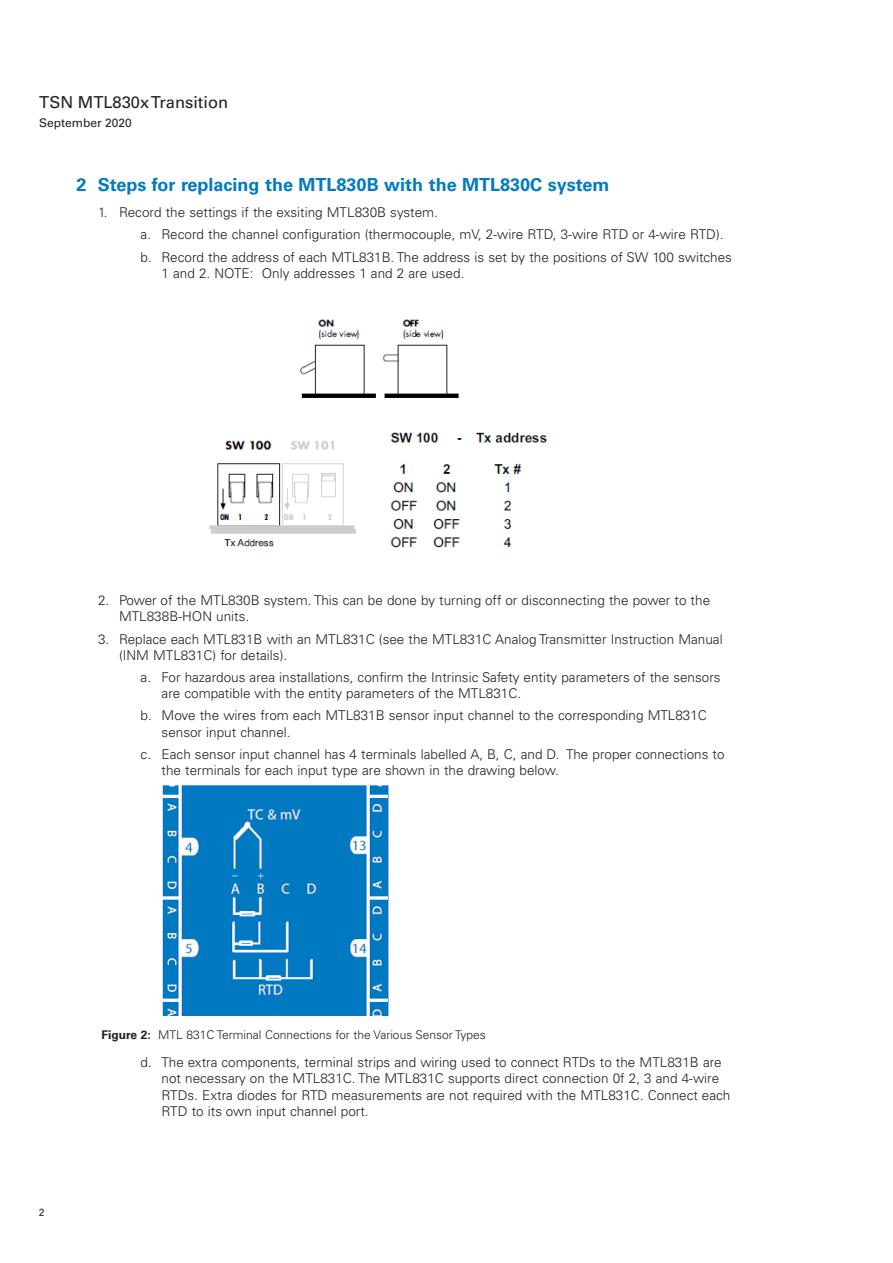
<style>
.page{position:relative;width:893px;height:1263px;background:#fff}
.page>*{position:absolute;margin:0;border:0;box-sizing:border-box;transform-origin:0 0}
.Intro_text{font:700 18px "Univers LT Pro 65";color:#007ac2}
.t1{font:16.5px "Univers LT Pro 55 Roman";color:#231f20}
.t2{font:300 13.5px/16.2px "Univers LT Pro 45";color:#231f20}
.Intro_text-2{font:300 12px "Univers LT Pro 45";color:#231f20}
.t3{font:12px "Univers LT Pro 55 Roman";color:#231f20}
.t4{font:10.5px "Univers LT Pro 55 Roman";color:#231f20}
.s1{font-family:"Univers LT Pro 65";font-weight:700}
</style>
<div class="page">
<img style="left:209px;top:319px;width:338px;height:229px">
<img style="left:160px;top:785px;width:229px;height:231px">
<p class="t1" style="left:39px;top:92px;width:190px">TSN MTL830x Transition</p>
<p class="t3" style="left:39px;top:116px;width:94px">September 2020</p>
<p class="Intro_text" style="left:77px;top:173px;width:534px">2 Steps for replacing the MTL830B with the MTL830C system</p>
<p class="t2" style="left:98px;top:204px;width:341px">1. Record the settings if the exsiting MTL830B system.</p>
<p class="t2" style="left:141px;top:226px;width:584px">a. Record the channel configuration (thermocouple, mV, 2-wire RTD, 3-wire RTD or 4-wire RTD).</p>
<p class="t2" style="left:162px;top:249px;width:572px;text-indent:-21px">b. Record the address of each MTL831B. The address is set by the positions of SW 100 switches<br>1 and 2. NOTE: Only addresses 1 and 2 are used.</p>
<p class="t2" style="left:119px;top:592px;width:593px;text-indent:-21px">2. Power of the MTL830B system. This can be done by turning off or disconnecting the power to the<br>MTL838B-HON units.</p>
<p class="t2" style="left:119px;top:631px;width:605px;text-indent:-21px">3. Replace each MTL831B with an MTL831C (see the MTL831C Analog Transmitter Instruction Manual (INM MTL831C) for details).</p>
<p class="t2" style="left:162px;top:669px;width:561px;text-indent:-21px">a. For hazardous area installations, confirm the Intrinsic Safety entity parameters of the sensors are compatible with the entity parameters of the MTL831C.</p>
<p class="t2" style="left:162px;top:707px;width:547px;text-indent:-21px">b. Move the wires from each MTL831B sensor input channel to the corresponding MTL831C sensor input channel.</p>
<p class="t2" style="left:162px;top:746px;width:564px;text-indent:-21px">c. Each sensor input channel has 4 terminals labelled A, B, C, and D. The proper connections to the terminals for each input type are shown in the drawing below.</p>
<p class="t4" style="left:39px;top:1206px;width:7px">2</p>
<p class="Intro_text-2" style="left:101px;top:1027px;width:386px"><span class="s1">Figure 2:</span> MTL 831C Terminal Connections for the Various Sensor Types</p>
<p class="t2" style="left:162px;top:1054px;width:570px;text-indent:-21px">d. The extra components, terminal strips and wiring used to connect RTDs to the MTL831B are not necessary on the MTL831C. The MTL831C supports direct connection 0f 2, 3 and 4-wire RTDs. Extra diodes for RTD measurements are not required with the MTL831C. Connect each RTD to its own input channel port.</p>
</div>
